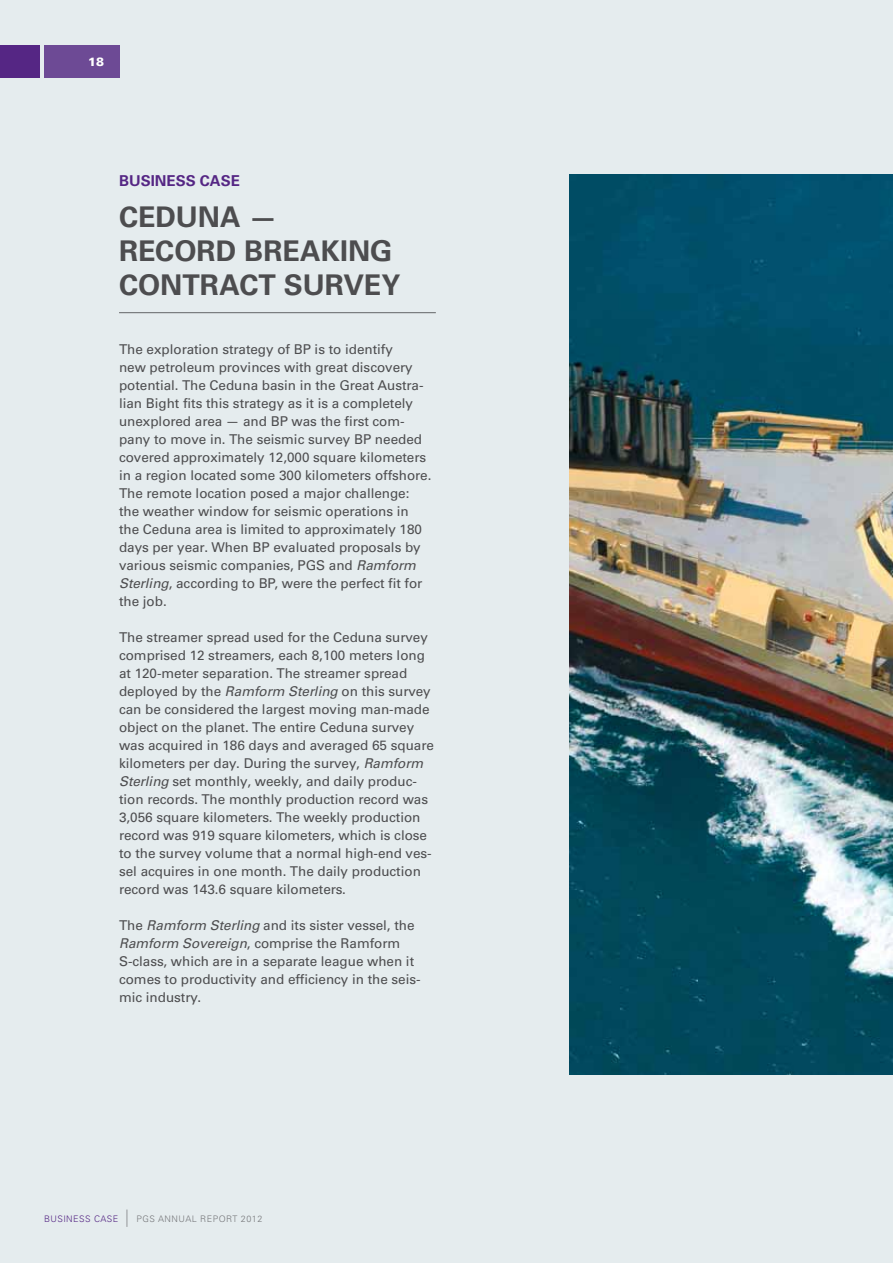
<style>
.page{position:relative;width:893px;height:1263px;background:#e5ecee}
.page>*{position:absolute;margin:0;border:0;box-sizing:border-box;transform-origin:0 0}
.t1{font:700 28.5px/34.2px "Univers";color:#4d4d4f}
.t2{font:700 15px "Univers";color:#552684}
.t3{font:13.5px/18px "Univers";letter-spacing:-.005em;color:#4d4d4f}
.t4{font:900 12px "Univers";color:#fff}
.t5{font:300 9px "Univers";letter-spacing:.05em;color:#77787b}
.t6{font:300 9px "Univers";color:#552684}
.s1{font-style:italic}
</style>
<div class="page">
<div style="left:44px;top:45px;width:75px;height:32px;background:#6d4a95"></div>
<div style="left:0;top:45px;width:40px;height:32px;background:#552684"></div>
<svg style="left:127px;top:1209px;width:1px;height:18px"></svg>
<hr style="left:119px;top:312px;width:317px;height:1px;background:#636466">
<img style="left:570px;top:174px;width:323px;height:900px">
<p class="t4" style="left:88px;top:54px;width:18px">18</p>
<p class="t2" style="left:119px;top:172px;width:122px">BUSINESS CASE</p>
<h1 class="t1" style="left:119px;top:200px;width:283px">CEDUNA —<br>RECORD BREAKING<br>CONTRACT SURVEY</h1>
<p class="t3" style="left:119px;top:341px;width:314px">The exploration strategy of BP is to identify<br>new petroleum provinces with great discovery potential. The Ceduna basin in the Great Austra&shy;lian Bight fits this strategy as it is a completely unexplored area — and BP was the first com&shy;pany to move in. The seismic survey BP needed covered approximately 12,000 square kilometers in a region located some 300 kilometers offshore.<br>The remote location posed a major challenge: the weather window for seismic operations in the Ceduna area is limited to approximately 180 days per year. When BP evaluated proposals by various seismic companies, PGS and <span class="s1">Ramform Sterling</span>, according to BP, were the perfect fit for the job.</p>
<p class="t3" style="left:119px;top:629px;width:316px">The streamer spread used for the Ceduna survey comprised 12 streamers, each 8,100 meters long at 120-meter separation. The streamer spread deployed by the <span class="s1">Ramform Sterling</span> on this survey can be considered the largest moving man-made object on the planet. The entire Ceduna survey was acquired in 186 days and averaged 65 square kilometers per day. During the survey, <span class="s1">Ramform Sterling</span> set monthly, weekly, and daily produc&shy;tion records. The monthly production record was 3,056 square kilometers. The weekly production record was 919 square kilometers, which is close to the survey volume that a normal high-end ves&shy;sel acquires in one month. The daily production record was 143.6 square kilometers.</p>
<p class="t3" style="left:119px;top:917px;width:303px">The <span class="s1">Ramform Sterling</span> and its sister vessel, the <span class="s1">Ramform Sovereign</span>, comprise the Ramform S-class, which are in a separate league when it comes to productivity and efficiency in the seis&shy;mic industry.</p>
<p class="t6" style="left:44px;top:1213px;width:13px">BUSINESS</p>
<p class="t6" style="left:94px;top:1213px;width:7px">CASE</p>
<p class="t5" style="left:137px;top:1213px;width:127px">PGS ANNUAL REPORT 2012</p>
</div>
